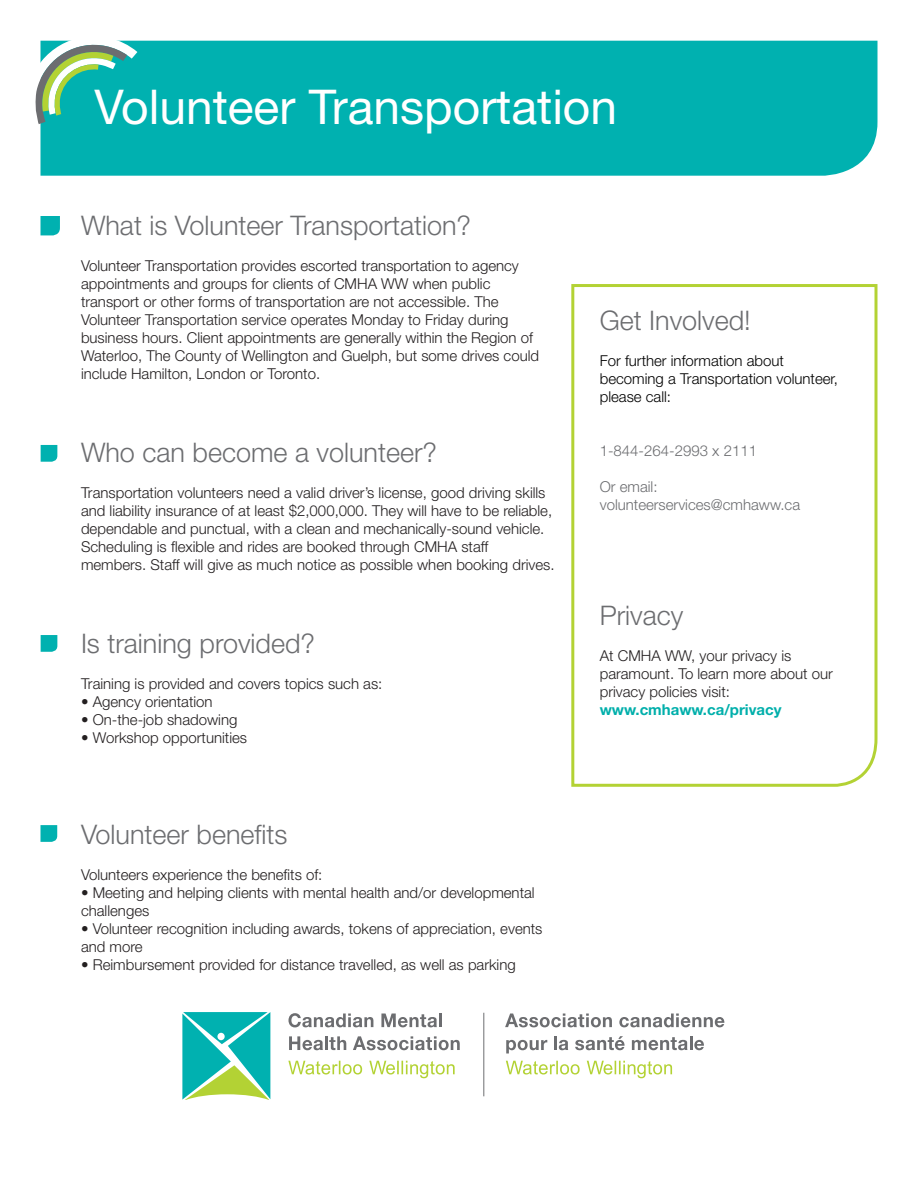
<style>
.page{position:relative;width:918px;height:1188px;background:#fff}
.page>*{position:absolute;margin:0;border:0;box-sizing:border-box;transform-origin:0 0}
.t1{font:48px "Helvetica Neue LT Std";color:#fff}
.t2{font:300 27px "Helvetica Neue LT Std";color:#6c6d70}
.t3{font:300 27px "Helvetica Neue LT Std";color:#6d6e71}
.t4{font:300 15px/18px "Helvetica Neue LT Std";color:#231f20}
.t5{font:300 15px/18px "Helvetica Neue LT Std";color:#000}
.t6{font:300 15px "Helvetica Neue LT Std";color:#6c6d70}
.t7{font:700 15px "Helvetica Neue LT Std";color:#00afab}
</style>
<div class="page">
<svg style="left:571px;top:284px;width:307px;height:503px"></svg>
<svg style="left:40px;top:216px;width:20px;height:19px"></svg>
<svg style="left:41px;top:635px;width:16px;height:17px"></svg>
<svg style="left:40px;top:825px;width:17px;height:17px"></svg>
<svg style="left:41px;top:445px;width:16px;height:17px"></svg>
<div style="left:40px;top:41px;width:838px;height:135px;background:#00b1b0"></div>
<svg style="left:35px;top:40px;width:102px;height:84px"></svg>
<svg style="left:289px;top:1013px;width:84px;height:14px"></svg>
<svg style="left:381px;top:1014px;width:61px;height:13px"></svg>
<svg style="left:289px;top:1036px;width:34px;height:14px"></svg>
<hr style="left:325px;top:1036px;width:3px;height:14px;background:#6c6d70">
<svg style="left:329px;top:1036px;width:17px;height:14px"></svg>
<svg style="left:353px;top:1036px;width:107px;height:14px"></svg>
<svg style="left:182px;top:1012px;width:88px;height:88px;background:#47c3ab"></svg>
<hr style="left:483px;top:1013px;width:1px;height:83px;background:#6c6d70">
<svg style="left:505px;top:1014px;width:107px;height:13px"></svg>
<svg style="left:619px;top:1014px;width:106px;height:13px"></svg>
<svg style="left:506px;top:1040px;width:41px;height:13px"></svg>
<hr style="left:554px;top:1036px;width:3px;height:14px;background:#6c6d70">
<svg style="left:559px;top:1040px;width:9px;height:10px"></svg>
<svg style="left:575px;top:1036px;width:50px;height:14px"></svg>
<svg style="left:632px;top:1036px;width:72px;height:14px"></svg>
<svg style="left:288px;top:1061px;width:74px;height:14px"></svg>
<svg style="left:369px;top:1061px;width:86px;height:17px"></svg>
<svg style="left:506px;top:1061px;width:74px;height:14px"></svg>
<svg style="left:587px;top:1061px;width:85px;height:17px"></svg>
<p class="t1" style="left:94px;top:78px;width:524px">Volunteer Transportation</p>
<p class="t3" style="left:81px;top:209px;width:392px">What is Volunteer Transportation?</p>
<p class="t4" style="left:81px;top:257px;width:439px">Volunteer Transportation provides escorted transportation to agency</p>
<p class="t4" style="left:81px;top:275px;width:411px">appointments and groups for clients of CMHA WW when public</p>
<p class="t4" style="left:81px;top:293px;width:419px">transport or other forms of transportation are not accessible. The</p>
<p class="t4" style="left:81px;top:311px;width:429px">Volunteer Transportation service operates Monday to Friday during</p>
<p class="t4" style="left:81px;top:329px;width:460px">business hours. Client appointments are generally within the Region of<br>Waterloo, The County of Wellington and Guelph, but some drives could include Hamilton, London or Toronto.</p>
<p class="t2" style="left:81px;top:436px;width:358px">Who can become a volunteer?</p>
<p class="t4" style="left:81px;top:483px;width:473px">Transportation volunteers need a valid driver’s license, good driving skills and liability insurance of at least $2,000,000. They will have to be reliable, dependable and punctual, with a clean and mechanically-sound vehicle.<br>Scheduling is flexible and rides are booked through CMHA staff</p>
<p class="t4" style="left:81px;top:555px;width:475px">members. Staff will give as much notice as possible when booking drives.</p>
<p class="t2" style="left:81px;top:627px;width:236px">Is training provided?</p>
<p class="t4" style="left:81px;top:674px;width:303px">Training is provided and covers topics such as:</p>
<p class="t4" style="left:81px;top:692px;width:133px">• Agency orientation</p>
<p class="t4" style="left:81px;top:710px;width:158px">• On-the-job shadowing</p>
<p class="t4" style="left:81px;top:728px;width:168px">• Workshop opportunities</p>
<p class="t2" style="left:81px;top:818px;width:208px">Volunteer benefits</p>
<p class="t4" style="left:81px;top:865px;width:243px">Volunteers experience the benefits of:</p>
<p class="t4" style="left:81px;top:883px;width:455px">• Meeting and helping clients with mental health and/or developmental challenges</p>
<p class="t4" style="left:81px;top:919px;width:463px">• Volunteer recognition including awards, tokens of appreciation, events and more</p>
<p class="t4" style="left:81px;top:955px;width:436px">• Reimbursement provided for distance travelled, as well as parking</p>
<p class="t2" style="left:600px;top:304px;width:153px">Get Involved!</p>
<p class="t5" style="left:600px;top:351px;width:240px">For further information about becoming a Transportation volunteer, please call:</p>
<p class="t6" style="left:600px;top:442px;width:159px">1-844-264-2993 x 2111</p>
<p class="t6" style="left:600px;top:478px;width:59px">Or email:</p>
<p class="t6" style="left:600px;top:496px;width:202px">volunteerservices@cmhaww.ca</p>
<p class="t2" style="left:600px;top:599px;width:85px">Privacy</p>
<p class="t4" style="left:600px;top:647px;width:235px">At CMHA WW, your privacy is paramount. To learn more about our privacy policies visit:</p>
<p class="t7" style="left:600px;top:701px;width:183px">www.cmhaww.ca/privacy</p>
</div>
